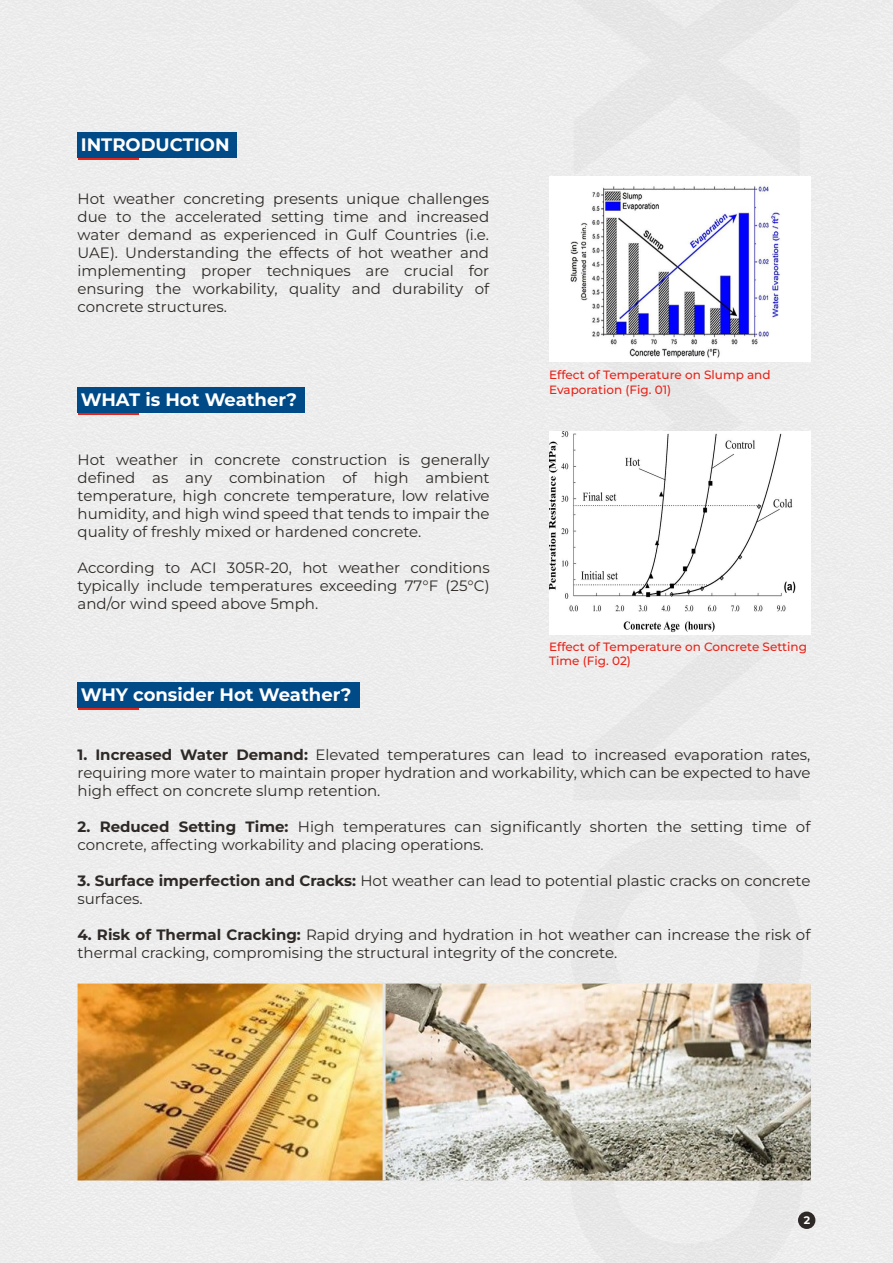
<style>
.page{position:relative;width:893px;height:1263px;background:#ededed}
.page>*{position:absolute;margin:0;border:0;box-sizing:border-box;transform-origin:0 0}
.t1{font:700 18px "Montserrat";color:#fff}
.t2{font:15px/18px "Montserrat";color:#2e2926;text-align:justify}
.t3{font:500 12px/14.4px "Montserrat";color:#e72419}
.t4{font:700 10.95px "Montserrat";color:#fff}
.s1{font-weight:700}
</style>
<div class="page">
<div style="left:798px;top:1211px;width:17px;height:18px;background:#2e2926;border-radius:50%"></div>
<div style="left:78px;top:133px;width:159px;height:25px;background:#004a87"></div>
<hr style="left:78px;top:158px;width:60px;height:2px;background:#e72419">
<div style="left:78px;top:388px;width:227px;height:25px;background:#004a87"></div>
<hr style="left:78px;top:413px;width:60px;height:2px;background:#e72419">
<div style="left:78px;top:683px;width:282px;height:25px;background:#004a87"></div>
<hr style="left:78px;top:708px;width:60px;height:2px;background:#e72419">
<div style="left:570px;top:1180px;width:233px;height:83px;background:#eaeaea"></div>
<div style="left:570px;top:833px;width:233px;height:150px;background:#eaeaea"></div>
<div style="left:574px;top:634px;width:226px;height:166px;background:#eaeaea"></div>
<div style="left:574px;top:362px;width:226px;height:70px;background:#ebebeb"></div>
<div style="left:574px;top:0;width:226px;height:177px;background:#eaeaea"></div>
<img style="left:549px;top:177px;width:261px;height:185px">
<img style="left:549px;top:432px;width:261px;height:202px">
<img style="left:78px;top:983px;width:733px;height:197px">
<hr style="left:383px;top:983px;width:3px;height:197px;background:#e6e7e8">
<p class="t1" style="left:81px;top:133px;width:150px">INTRODUCTION</p>
<p class="t2" style="left:78px;top:190px;width:413px">Hot weather concreting presents unique challenges due to the accelerated setting time and increased water demand as experienced in Gulf Countries (i.e.<br>UAE). Understanding the effects of hot weather and implementing proper techniques are crucial for ensuring the workability, quality and durability of concrete structures.</p>
<p class="t1" style="left:81px;top:388px;width:218px">WHAT is Hot Weather?</p>
<p class="t2" style="left:78px;top:450px;width:414px">Hot weather in concrete construction is generally defined as any combination of high ambient temperature, high concrete temperature, low relative humidity, and high wind speed that tends to impair the quality of freshly mixed or hardened concrete.</p>
<p class="t2" style="left:78px;top:558px;width:414px">According to ACI 305R-20, hot weather conditions typically include temperatures exceeding 77°F (25°C) and/or wind speed above 5mph.</p>
<p class="t1" style="left:81px;top:683px;width:272px">WHY consider Hot Weather?</p>
<p class="t3" style="left:549px;top:367px;width:223px">Effect of Temperature on Slump and<br>Evaporation (Fig. 01)</p>
<p class="t3" style="left:549px;top:639px;width:259px">Effect of Temperature on Concrete Setting<br>Time (Fig. 02)</p>
<p class="t2" style="left:78px;top:745px;width:734px"><span class="s1">1. Increased Water Demand:</span> Elevated temperatures can lead to increased evaporation rates, requiring more water to maintain proper hydration and workability, which can be expected to have high effect on concrete slump retention.</p>
<p class="t2" style="left:78px;top:817px;width:734px"><span class="s1">2. Reduced Setting Time:</span> High temperatures can significantly shorten the setting time of concrete, affecting workability and placing operations.</p>
<p class="t2" style="left:78px;top:871px;width:734px"><span class="s1">3. Surface imperfection and Cracks:</span> Hot weather can lead to potential plastic cracks on concrete surfaces.</p>
<p class="t2" style="left:78px;top:925px;width:734px"><span class="s1">4. Risk of Thermal Cracking:</span> Rapid drying and hydration in hot weather can increase the risk of thermal cracking, compromising the structural integrity of the concrete.</p>
<p class="t4" style="left:804px;top:1213px;width:8px">2</p>
</div>
